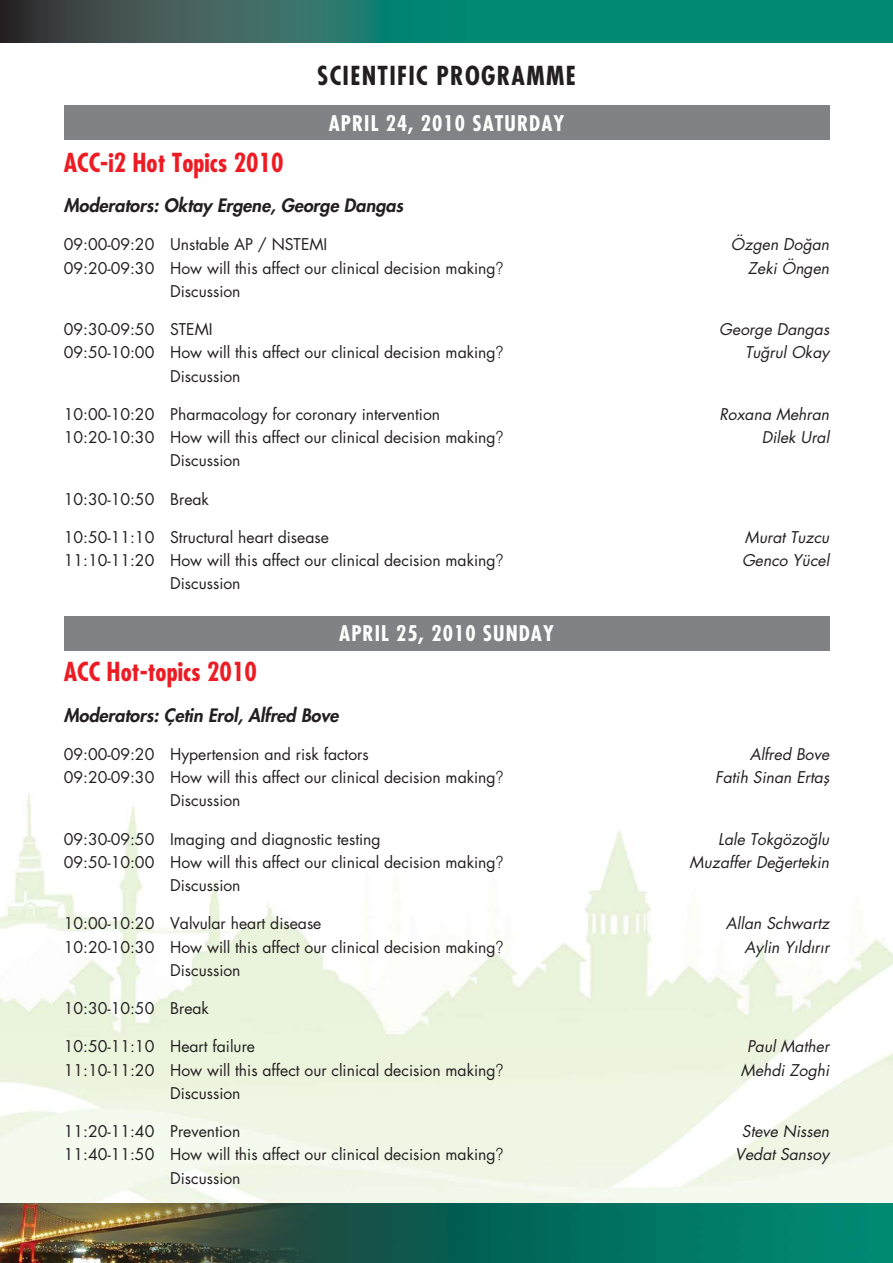
<style>
.page{position:relative;width:893px;height:1263px;background:#fff}
.page>*{position:absolute;margin:0;border:0;box-sizing:border-box;transform-origin:0 0}
.t1{font:700 condensed 25.5px "Futura";color:#ed1c24}
.t2{font:700 condensed 25.5px "Futura";letter-spacing:.05em;color:#231f20}
.t3{font:700 condensed 21px "Futura";letter-spacing:.05em;color:#fff}
.t4{font:18px "Futura Heavy Turk I";color:#231f20}
.t5{font:15.75px "Futura Book Turk";color:#231f20}
.t6{font:15.75px "Futura Book Turk I";color:#231f20}
.s1{font-family:"Futura Maxi";font-weight:300}
</style>
<div class="page">
<img style="left:0;top:105px;width:893px;height:1098px">
<img style="left:0;top:1203px;width:893px;height:60px">
<svg style="left:0;top:0;width:466px;height:43px;background:#2f635d"></svg>
<div style="left:466px;top:0;width:427px;height:43px;background:#008873"></div>
<div style="left:64px;top:106px;width:765px;height:34px;background:#808285"></div>
<div style="left:64px;top:616px;width:765px;height:34px;background:#808285"></div>
<h1 class="t2" style="left:317px;top:64px;width:260px">SCIENTIFIC PROGRAMME</h1>
<h2 class="t3" style="left:329px;top:114px;width:237px">APRIL 24, 2010 SATURDAY</h2>
<h1 class="t1" style="left:64px;top:151px;width:221px">ACC-i2 Hot Topics 2010</h1>
<p class="t4" style="left:64px;top:197px;width:341px">Moderators: Oktay Ergene, George Dangas</p>
<p class="t5" style="left:64px;top:238px;width:265px">09:00-09:20 Unstable AP / NSTEMI</p>
<p class="t6" style="left:731px;top:238px;width:100px">Özgen Do¤an</p>
<p class="t5" style="left:64px;top:261px;width:441px">09:20-09:30 How will this affect our clinical decision making<span class="s1">?</span></p>
<p class="t6" style="left:748px;top:261px;width:83px">Zeki Öngen</p>
<p class="t5" style="left:170px;top:284px;width:72px">Discussion</p>
<p class="t5" style="left:64px;top:322px;width:150px">09:30-09:50 STEMI</p>
<p class="t6" style="left:719px;top:322px;width:111px">George Dangas</p>
<p class="t5" style="left:64px;top:346px;width:441px">09:50-10:00 How will this affect our clinical decision making<span class="s1">?</span></p>
<p class="t6" style="left:745px;top:346px;width:86px">Tu¤rul Okay</p>
<p class="t5" style="left:170px;top:369px;width:72px">Discussion</p>
<p class="t5" style="left:64px;top:407px;width:378px">10:00-10:20 Pharmacology for coronary intervention</p>
<p class="t6" style="left:719px;top:407px;width:111px">Roxana Mehran</p>
<p class="t5" style="left:64px;top:430px;width:441px">10:20-10:30 How will this affect our clinical decision making<span class="s1">?</span></p>
<p class="t6" style="left:762px;top:430px;width:69px">Dilek Ural</p>
<p class="t5" style="left:170px;top:454px;width:72px">Discussion</p>
<p class="t5" style="left:64px;top:492px;width:147px">10:30-10:50 Break</p>
<p class="t5" style="left:64px;top:530px;width:267px">10:50-11:10 Structural heart disease</p>
<p class="t6" style="left:745px;top:530px;width:86px">Murat Tuzcu</p>
<p class="t5" style="left:64px;top:553px;width:441px">11:10-11:20 How will this affect our clinical decision making<span class="s1">?</span></p>
<p class="t6" style="left:742px;top:553px;width:89px">Genco Yücel</p>
<p class="t5" style="left:170px;top:577px;width:72px">Discussion</p>
<h2 class="t3" style="left:339px;top:624px;width:216px">APRIL 25, 2010 SUNDAY</h2>
<h1 class="t1" style="left:64px;top:661px;width:195px">ACC Hot-topics 2010</h1>
<p class="t4" style="left:64px;top:706px;width:276px">Moderators: Çetin Erol, Alfred Bove</p>
<p class="t5" style="left:64px;top:747px;width:307px">09:00-09:20 Hypertension and risk factors</p>
<p class="t6" style="left:750px;top:747px;width:81px">Alfred Bove</p>
<p class="t5" style="left:64px;top:770px;width:441px">09:20-09:30 How will this affect our clinical decision making<span class="s1">?</span></p>
<p class="t6" style="left:715px;top:770px;width:116px">Fatih Sinan Ertafl</p>
<p class="t5" style="left:170px;top:793px;width:72px">Discussion</p>
<p class="t5" style="left:64px;top:832px;width:318px">09:30-09:50 Imaging and diagnostic testing</p>
<p class="t6" style="left:718px;top:832px;width:113px">Lale Tokgözo¤lu</p>
<p class="t5" style="left:64px;top:855px;width:441px">09:50-10:00 How will this affect our clinical decision making<span class="s1">?</span></p>
<p class="t6" style="left:690px;top:855px;width:141px">Muzaffer De¤ertekin</p>
<p class="t5" style="left:170px;top:878px;width:72px">Discussion</p>
<p class="t5" style="left:64px;top:916px;width:259px">10:00-10:20 Valvular heart disease</p>
<p class="t6" style="left:726px;top:916px;width:105px">Allan Schwartz</p>
<p class="t5" style="left:64px;top:940px;width:441px">10:20-10:30 How will this affect our clinical decision making<span class="s1">?</span></p>
<p class="t6" style="left:744px;top:940px;width:86px">Aylin Y›ld›r›r</p>
<p class="t5" style="left:170px;top:963px;width:72px">Discussion</p>
<p class="t5" style="left:64px;top:1001px;width:147px">10:30-10:50 Break</p>
<p class="t5" style="left:64px;top:1039px;width:193px">10:50-11:10 Heart failure</p>
<p class="t6" style="left:747px;top:1039px;width:84px">Paul Mather</p>
<p class="t5" style="left:64px;top:1063px;width:441px">11:10-11:20 How will this affect our clinical decision making<span class="s1">?</span></p>
<p class="t6" style="left:741px;top:1063px;width:90px">Mehdi Zoghi</p>
<p class="t5" style="left:170px;top:1086px;width:72px">Discussion</p>
<p class="t5" style="left:64px;top:1124px;width:178px">11:20-11:40 Prevention</p>
<p class="t6" style="left:742px;top:1124px;width:89px">Steve Nissen</p>
<p class="t5" style="left:64px;top:1148px;width:441px">11:40-11:50 How will this affect our clinical decision making<span class="s1">?</span></p>
<p class="t6" style="left:735px;top:1148px;width:95px">Vedat Sansoy</p>
<p class="t5" style="left:170px;top:1171px;width:72px">Discussion</p>
</div>
